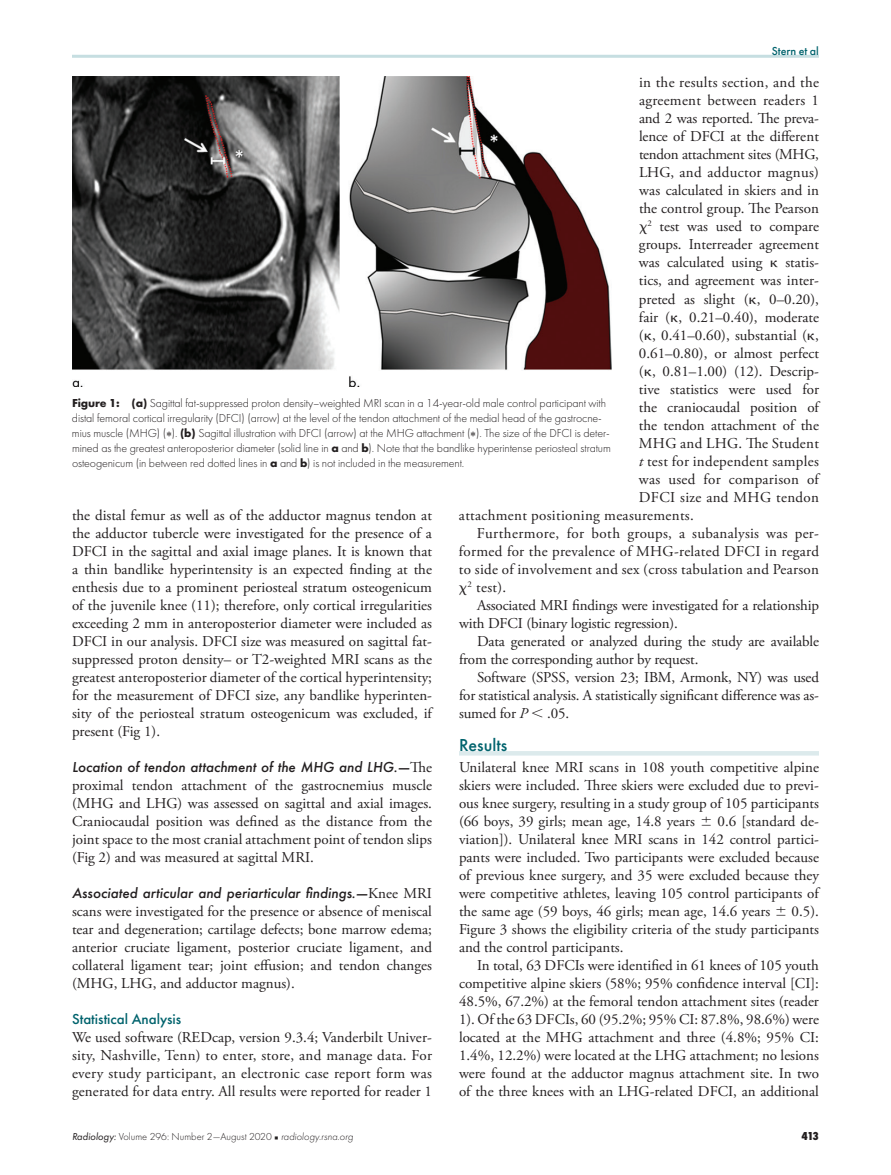
<style>
.page{position:relative;width:891px;height:1175px;background:#fff}
.page>*{position:absolute;margin:0;border:0;box-sizing:border-box;transform-origin:0 0}
.t1{font:500 18px "Futura PT";color:#00636d}
.t2{font:15px/18px "Adobe Garamond Pro";color:#231f20;text-align:justify}
.t3{font:15px "Adobe Garamond Pro";letter-spacing:.02em;color:#231f20}
.t4{font:italic 500 15px "Futura PT";color:#231f20}
.t5{font:15px "Adobe Garamond Pro";letter-spacing:-.02em;color:#231f20}
.t6{font:500 15px "Futura PT";color:#00636d}
.t7{font:300 12px/15px "Futura PT";letter-spacing:-.01em;color:#231f20}
.t8{font:500 12px "Futura PT";color:#00636d}
.t9{font:800 12px "Futura PT Cond";color:#231f20}
.t10{font:300 10.5px "Futura PT";color:#231f20}
.s1{font-family:"Universal Greekwith Math Pi"}
.s2{font-style:italic}
.s3{font-weight:700}
.s4{font-family:"Times New Roman";font-weight:400}
.s5{font-family:"Adobe Garamond Pro";font-weight:400;font-style:normal}
.s6{font-weight:400;font-style:italic}
.s7{font-family:"Universal Newswith Comm Pi";font-weight:400;font-size:6px}
</style>
<div class="page">
<hr style="left:72px;top:55px;width:747px;height:3px;background:#c6dee1">
<hr style="left:459px;top:751px;width:360px;height:4px;background:#dceaec">
<img style="left:72px;top:76px;width:540px;height:310px">
<p class="t8" style="left:772px;top:44px;width:49px">Stern et al</p>
<p class="t3" style="left:639px;top:74px;width:181px">in the results section, and the</p>
<p class="t3" style="left:639px;top:92px;width:182px">agreement between readers 1</p>
<p class="t2" style="left:639px;top:110px;width:181px">and 2 was reported. The preva-</p>
<p class="t2" style="left:639px;top:128px;width:182px">lence of DFCI at the different</p>
<p class="t5" style="left:639px;top:146px;width:181px">tendon attachment sites (MHG,</p>
<p class="t3" style="left:639px;top:164px;width:182px">LHG, and adductor magnus)</p>
<p class="t2" style="left:639px;top:182px;width:181px">was calculated in skiers and in</p>
<p class="t2" style="left:639px;top:200px;width:181px">the control group. The Pearson</p>
<p class="t2" style="left:639px;top:218px;width:181px"><span class="s1">x</span><sup>2</sup> test was used to compare</p>
<p class="t2" style="left:639px;top:236px;width:181px">groups. Interreader agreement</p>
<p class="t2" style="left:639px;top:254px;width:182px">was calculated using <span class="s1">k</span> statis-</p>
<p class="t2" style="left:639px;top:272px;width:182px">tics, and agreement was inter-</p>
<p class="t2" style="left:639px;top:290px;width:182px">preted as slight (<span class="s1">k</span>, 0–0.20),</p>
<p class="t2" style="left:639px;top:308px;width:182px">fair (<span class="s1">k</span>, 0.21–0.40), moderate</p>
<p class="t2" style="left:639px;top:326px;width:181px">(<span class="s1">k</span>, 0.41–0.60), substantial (<span class="s1">k</span>,</p>
<p class="t2" style="left:639px;top:344px;width:181px">0.61–0.80), or almost perfect</p>
<p class="t2" style="left:639px;top:362px;width:182px">(<span class="s1">k</span>, 0.81–1.00) (12). Descrip-</p>
<p class="t2" style="left:639px;top:380px;width:181px">tive statistics were used for</p>
<p class="t2" style="left:639px;top:398px;width:181px">the craniocaudal position of</p>
<p class="t2" style="left:639px;top:416px;width:181px">the tendon attachment of the</p>
<p class="t3" style="left:639px;top:434px;width:182px">MHG and LHG. The Student</p>
<p class="t3" style="left:639px;top:452px;width:181px"><span class="s2">t</span> test for independent samples</p>
<p class="t3" style="left:639px;top:470px;width:182px">was used for comparison of</p>
<p class="t3" style="left:639px;top:488px;width:182px">DFCI size and MHG tendon</p>
<p class="t3" style="left:459px;top:506px;width:236px">attachment positioning measurements.</p>
<p class="t3" style="left:477px;top:524px;width:344px">Furthermore, for both groups, a subanalysis was per-</p>
<p class="t3" style="left:459px;top:542px;width:361px">formed for the prevalence of MHG-related DFCI in regard</p>
<p class="t3" style="left:459px;top:560px;width:361px">to side of involvement and sex (cross tabulation and Pearson</p>
<p class="t2" style="left:459px;top:578px;width:49px"><span class="s1">x</span><sup>2</sup> test).</p>
<p class="t2" style="left:477px;top:596px;width:344px">Associated MRI findings were investigated for a relationship</p>
<p class="t2" style="left:459px;top:614px;width:220px">with DFCI (binary logistic regression).</p>
<p class="t2" style="left:477px;top:632px;width:343px">Data generated or analyzed during the study are available</p>
<p class="t2" style="left:459px;top:650px;width:241px">from the corresponding author by request.</p>
<p class="t2" style="left:477px;top:668px;width:344px">Software (SPSS, version 23; IBM, Armonk, NY) was used</p>
<p class="t2" style="left:459px;top:686px;width:361px">for statistical analysis. A statistically significant difference was as-</p>
<p class="t2" style="left:459px;top:704px;width:112px">sumed for <span class="s2">P</span> <span class="s1">,</span> .05.</p>
<p class="t1" style="left:459px;top:734px;width:50px">Results</p>
<p class="t2" style="left:459px;top:759px;width:362px">Unilateral knee MRI scans in 108 youth competitive alpine skiers were included. Three skiers were excluded due to previ&shy;ous knee surgery, resulting in a study group of 105 participants (66 boys, 39 girls; mean age, 14.8 years <span class="s1">6</span> 0.6 [standard de&shy;viation]). Unilateral knee MRI scans in 142 control partici&shy;pants were included. Two participants were excluded because of previous knee surgery, and 35 were excluded because they were competitive athletes, leaving 105 control participants of the same age (59 boys, 46 girls; mean age, 14.6 years <span class="s1">6</span> 0.5).<br>Figure 3 shows the eligibility criteria of the study participants and the control participants.</p>
<p class="t2" style="left:459px;top:957px;width:362px;text-indent:18px">In total, 63 DFCIs were identified in 61 knees of 105 youth competitive alpine skiers (58%; 95% confidence interval [CI]:<br>48.5%, 67.2%) at the femoral tendon attachment sites (reader 1). Of the 63 DFCIs, 60 (95.2%; 95% CI: 87.8%, 98.6%) were located at the MHG attachment and three (4.8%; 95% CI:<br>1.4%, 12.2%) were located at the LHG attachment; no lesions were found at the adductor magnus attachment site. In two of the three knees with an LHG-related DFCI, an additional</p>
<p class="t7" style="left:72px;top:396px;width:540px"><span class="s3">Figure 1: (a)</span> Sagittal fat-suppressed proton density–weighted MRI scan in a 14-year-old male control participant with distal femoral cortical irregularity (DFCI) (arrow) at the level of the tendon attachment of the medial head of the gastrocne&shy;mius muscle (MHG) (<span class="s4">*</span>). <span class="s3">(b)</span> Sagittal illustration with DFCI (arrow) at the MHG attachment (<span class="s4">*</span>). The size of the DFCI is deter&shy;mined as the greatest anteroposterior diameter (solid line in <span class="s3">a</span> and <span class="s3">b</span>). Note that the bandlike hyperintense periosteal stratum osteogenicum (in between red dotted lines in <span class="s3">a</span> and <span class="s3">b</span>) is not included in the measurement.</p>
<p class="t2" style="left:72px;top:506px;width:362px">the distal femur as well as of the adductor magnus tendon at the adductor tubercle were investigated for the presence of a DFCI in the sagittal and axial image planes. It is known that a thin bandlike hyperintensity is an expected finding at the enthesis due to a prominent periosteal stratum osteogenicum of the juvenile knee (11); therefore, only cortical irregularities exceeding 2 mm in anteroposterior diameter were included as DFCI in our analysis. DFCI size was measured on sagittal fat&shy;suppressed proton density– or T2-weighted MRI scans as the greatest anteroposterior diameter of the cortical hyperintensity; for the measurement of DFCI size, any bandlike hyperinten&shy;sity of the periosteal stratum osteogenicum was excluded, if present (Fig 1).</p>
<p class="t4" style="left:72px;top:757px;width:361px">Location of tendon attachment of the MHG and LHG.—<span class="s5">The</span></p>
<p class="t2" style="left:72px;top:776px;width:362px">proximal tendon attachment of the gastrocnemius muscle (MHG and LHG) was assessed on sagittal and axial images.<br>Craniocaudal position was defined as the distance from the joint space to the most cranial attachment point of tendon slips (Fig 2) and was measured at sagittal MRI.</p>
<p class="t4" style="left:72px;top:883px;width:362px">Associated articular and periarticular findings.—<span class="s5">Knee MRI</span></p>
<p class="t2" style="left:72px;top:902px;width:362px">scans were investigated for the presence or absence of meniscal tear and degeneration; cartilage defects; bone marrow edema; anterior cruciate ligament, posterior cruciate ligament, and collateral ligament tear; joint effusion; and tendon changes (MHG, LHG, and adductor magnus).</p>
<p class="t6" style="left:72px;top:1010px;width:111px">Statistical Analysis</p>
<p class="t2" style="left:72px;top:1029px;width:362px">We used software (REDcap, version 9.3.4; Vanderbilt Univer&shy;sity, Nashville, Tenn) to enter, store, and manage data. For every study participant, an electronic case report form was generated for data entry. All results were reported for reader 1</p>
<p class="t10" style="left:72px;top:1131px;width:283px"><span class="s6">Radiology:</span> Volume 296: Number 2—August 2020 <span class="s7">n</span> <span class="s2">radiology.rsna.org</span></p>
<p class="t9" style="left:802px;top:1129px;width:19px">413</p>
</div>
